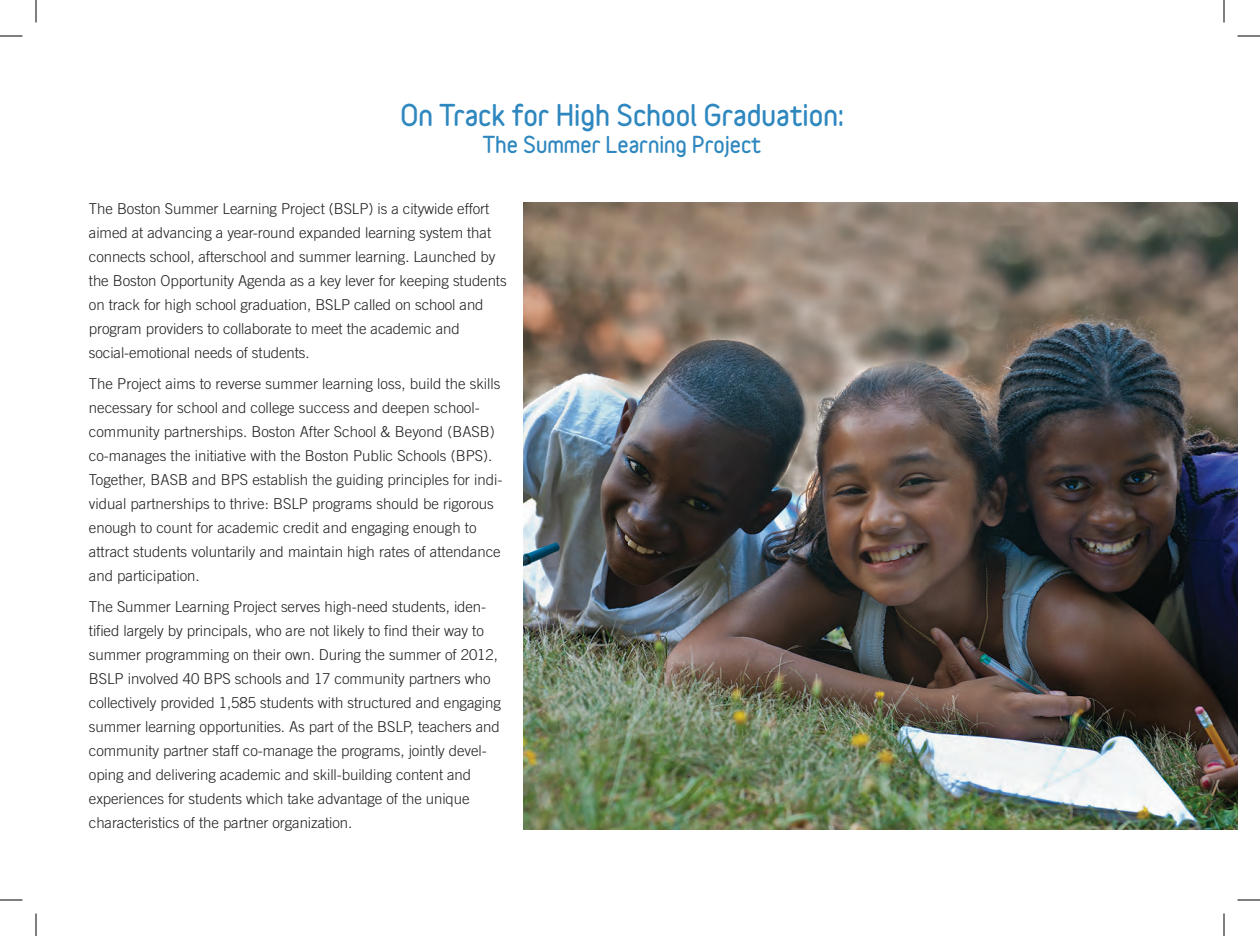
<style>
.page{position:relative;width:1260px;height:936px;background:#fff}
.page>*{position:absolute;margin:0;border:0;box-sizing:border-box;transform-origin:0 0}
._18_20_Blue_Heads{font:900 27px "Variable";color:#2e87bf}
.Head_B{font:900 21px "Variable";color:#2e87bf}
._10_16_text{font:300 15px/24px "Trade Gothic";letter-spacing:-.005em;color:#231f20}
</style>
<div class="page">
<img style="left:524px;top:202px;width:714px;height:627px">
<svg style="left:0;top:35px;width:22px;height:1px"></svg>
<svg style="left:1238px;top:35px;width:22px;height:1px"></svg>
<svg style="left:0;top:899px;width:22px;height:1px"></svg>
<svg style="left:1238px;top:899px;width:22px;height:1px"></svg>
<svg style="left:35px;top:0;width:1px;height:22px"></svg>
<svg style="left:35px;top:914px;width:1px;height:22px"></svg>
<svg style="left:1223px;top:0;width:1px;height:22px"></svg>
<svg style="left:1223px;top:914px;width:1px;height:22px"></svg>
<svg style="left:0;top:36px;width:22px;height:1px"></svg>
<svg style="left:1238px;top:36px;width:22px;height:1px"></svg>
<svg style="left:0;top:900px;width:22px;height:1px"></svg>
<svg style="left:1238px;top:900px;width:22px;height:1px"></svg>
<svg style="left:36px;top:0;width:1px;height:22px"></svg>
<svg style="left:36px;top:914px;width:1px;height:22px"></svg>
<svg style="left:1224px;top:0;width:1px;height:22px"></svg>
<svg style="left:1224px;top:914px;width:1px;height:22px"></svg>
<p class="_18_20_Blue_Heads" style="left:401px;top:97px;width:445px">On Track for High School Graduation:</p>
<p class="Head_B" style="left:483px;top:130px;width:280px">The Summer Learning Project</p>
<p class="_10_16_text" style="left:89px;top:197px;width:419px">The Boston Summer Learning Project (BSLP) is a citywide effort aimed at advancing a year-round expanded learning system that connects school, afterschool and summer learning. Launched by the Boston Opportunity Agenda as a key lever for keeping students on track for high school graduation, BSLP called on school and program providers to collaborate to meet the academic and social-emotional needs of students.</p>
<p class="_10_16_text" style="left:89px;top:371px;width:415px">The Project aims to reverse summer learning loss, build the skills necessary for school and college success and deepen school&shy;community partnerships. Boston After School &amp; Beyond (BASB) co-manages the initiative with the Boston Public Schools (BPS).<br>Together, BASB and BPS establish the guiding principles for indi&shy;vidual partnerships to thrive: BSLP programs should be rigorous enough to count for academic credit and engaging enough to attract students voluntarily and maintain high rates of attendance and participation.</p>
<p class="_10_16_text" style="left:89px;top:594px;width:413px">The Summer Learning Project serves high-need students, iden&shy;tified largely by principals, who are not likely to find their way to summer programming on their own. During the summer of 2012, BSLP involved 40 BPS schools and 17 community partners who collectively provided 1,585 students with structured and engaging summer learning opportunities. As part of the BSLP, teachers and community partner staff co-manage the programs, jointly devel&shy;oping and delivering academic and skill-building content and experiences for students which take advantage of the unique characteristics of the partner organization.</p>
</div>
